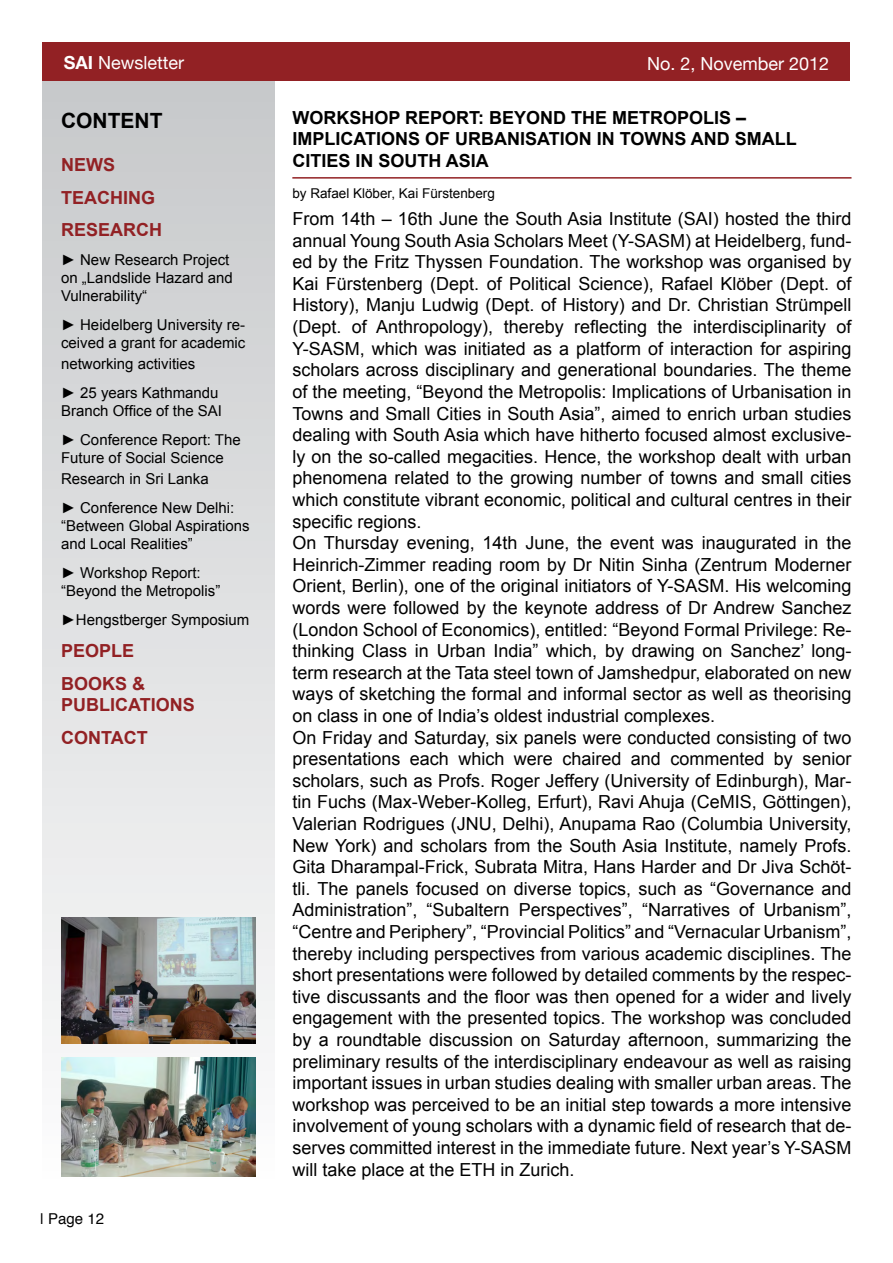
<style>
.page{position:relative;width:893px;height:1263px;background:#fff}
.page>*{position:absolute;margin:0;border:0;box-sizing:border-box;transform-origin:0 0}
.t1{font:700 21px "Arial";color:#000}
.t2{font:18px/21.6px "Arial";color:#000}
.t3{font:700 18px "Arial";color:#000}
.t4{font:700 18px/32.4px "Arial";color:#922124}
.t5{font:18px "Helvetica Neue";color:#fff}
.t6{font:15px/18px "Arial";color:#000}
.t7{font:15px "Helvetica";color:#000}
.t8{font:13.5px "Arial";color:#000}
.s1{font-weight:700}
</style>
<div class="page">
<div style="left:43px;top:81px;width:231px;height:1105px;background:linear-gradient(to bottom,#c7c9ca,#fcfcfc)"></div>
<div style="left:43px;top:43px;width:807px;height:38px;background:#922124"></div>
<hr style="left:292px;top:177px;width:559px;height:2px;background:#922124">
<img style="left:61px;top:917px;width:195px;height:127px">
<img style="left:61px;top:1058px;width:195px;height:118px">
<p class="t5" style="left:64px;top:52px;width:122px"><span class="s1">SAI</span> Newsletter</p>
<p class="t5" style="left:647px;top:52px;width:184px">No. 2, November 2012</p>
<p class="t3" style="left:292px;top:105px;width:31px">WORKSHOP</p>
<p class="t3" style="left:405px;top:105px;width:27px">REPORT</p>
<p class="t3" style="left:478px;top:105px;width:106px">: BEYON D THE</p>
<p class="t3" style="left:612px;top:105px;width:13px">METROPOLIS</p>
<p class="t3" style="left:736px;top:105px;width:12px">–</p>
<p class="t3" style="left:292px;top:127px;width:32px">IMPLICATIONS</p>
<p class="t3" style="left:425px;top:127px;width:55px">OF URBANISATION</p>
<p class="t3" style="left:597px;top:127px;width:49px">IN TOWNS</p>
<p class="t3" style="left:691px;top:127px;width:84px">AN D SMALL</p>
<p class="t3" style="left:292px;top:149px;width:23px">CITIES</p>
<p class="t3" style="left:355px;top:149px;width:49px">IN SOUTH</p>
<p class="t3" style="left:446px;top:149px;width:24px">ASIA</p>
<p class="t8" style="left:292px;top:184px;width:204px">by Rafael Klöber, Kai Fürstenberg</p>
<p class="t2" style="left:292px;top:208px;width:561px">From 14th – 16th June the South Asia Institute (SAI) hosted the third annual Young South Asia Scholars Meet (Y-SASM) at Heidelberg, fund&shy;ed by the Fritz Thyssen Foundation. The workshop was organised by Kai Fürstenberg (Dept. of Political Science), Rafael Klöber (Dept. of History), Manju Ludwig (Dept. of History) and Dr. Christian Strümpell (Dept. of Anthropology), thereby reflecting the interdisciplinarity of Y-SASM, which was initiated as a platform of interaction for aspiring scholars across disciplinary and generational boundaries. The theme of the meeting, “Beyond the Metropolis: Implications of Urbanisation in Towns and Small Cities in South Asia”, aimed to enrich urban studies dealing with South Asia which have hitherto focused almost exclusive&shy;ly on the so-called megacities. Hence, the workshop dealt with urban phenomena related to the growing number of towns and small cities which constitute vibrant economic, political and cultural centres in their specific regions.<br>On Thursday evening, 14th June, the event was inaugurated in the Heinrich-Zimmer reading room by Dr Nitin Sinha (Zentrum Moderner Orient, Berlin), one of the original initiators of Y-SASM. His welcoming words were followed by the keynote address of Dr Andrew Sanchez (London School of Economics), entitled: “Beyond Formal Privilege: Re&shy;thinking Class in Urban India” which, by drawing on Sanchez’ long&shy;term research at the Tata steel town of Jamshedpur, elaborated on new ways of sketching the formal and informal sector as well as theorising on class in one of India’s oldest industrial complexes.<br>On Friday and Saturday, six panels were conducted consisting of two presentations each which were chaired and commented by senior scholars, such as Profs. Roger Jeffery (University of Edinburgh), Mar&shy;tin Fuchs (Max-Weber-Kolleg, Erfurt), Ravi Ahuja (CeMIS, Göttingen), Valerian Rodrigues (JNU, Delhi), Anupama Rao (Columbia University, New York) and scholars from the South Asia Institute, namely Profs.<br>Gita Dharampal-Frick, Subrata Mitra, Hans Harder and Dr Jiva Schöt&shy;tli. The panels focused on diverse topics, such as “Governance and Administration”, “Subaltern Perspectives”, “Narratives of Urbanism”, “Centre and Periphery”, “Provincial Politics” and “Vernacular Urbanism”, thereby including perspectives from various academic disciplines. The short presentations were followed by detailed comments by the respec&shy;tive discussants and the floor was then opened for a wider and lively engagement with the presented topics. The workshop was concluded by a roundtable discussion on Saturday afternoon, summarizing the preliminary results of the interdisciplinary endeavour as well as raising important issues in urban studies dealing with smaller urban areas. The workshop was perceived to be an initial step towards a more intensive involvement of young scholars with a dynamic field of research that de&shy;serves committed interest in the immediate future. Next year’s Y-SASM will take place at the ETH in Zurich.</p>
<p class="t1" style="left:61px;top:107px;width:103px">CONTENT</p>
<p class="t4" style="left:61px;top:149px;width:102px">NEWS<br>TEACHING<br>RESEARCH</p>
<p class="t6" style="left:61px;top:251px;width:173px">► New Research Project on „Landslide Hazard and<br>Vulnerability“</p>
<p class="t6" style="left:61px;top:315px;width:186px">► Heidelberg University re&shy;ceived a grant for academic</p>
<p class="t6" style="left:61px;top:350px;width:159px;line-height:28.8px">networking activities<br>► 25 years Kathmandu</p>
<p class="t6" style="left:61px;top:396px;width:181px;line-height:28.8px">Branch Office of the SAI<br>► Conference Report: The</p>
<p class="t6" style="left:61px;top:447px;width:164px;line-height:21.6px">Future of Social Science<br>Research in Sri Lanka</p>
<p class="t6" style="left:61px;top:499px;width:190px">► Conference New Delhi: “Between Global Aspirations and Local Realities”</p>
<p class="t6" style="left:61px;top:564px;width:161px">► Workshop Report: “Beyond the Metropolis”</p>
<p class="t6" style="left:61px;top:611px;width:190px">►Hengstberger Symposium</p>
<p class="t4" style="left:61px;top:635px;width:86px">PEOPLE<br>BOOKS &amp;</p>
<p class="t4" style="left:61px;top:689px;width:135px">PUBLICATIONS<br>CONTACT</p>
<p class="t7" style="left:40px;top:1207px;width:65px">| Page 12</p>
</div>
